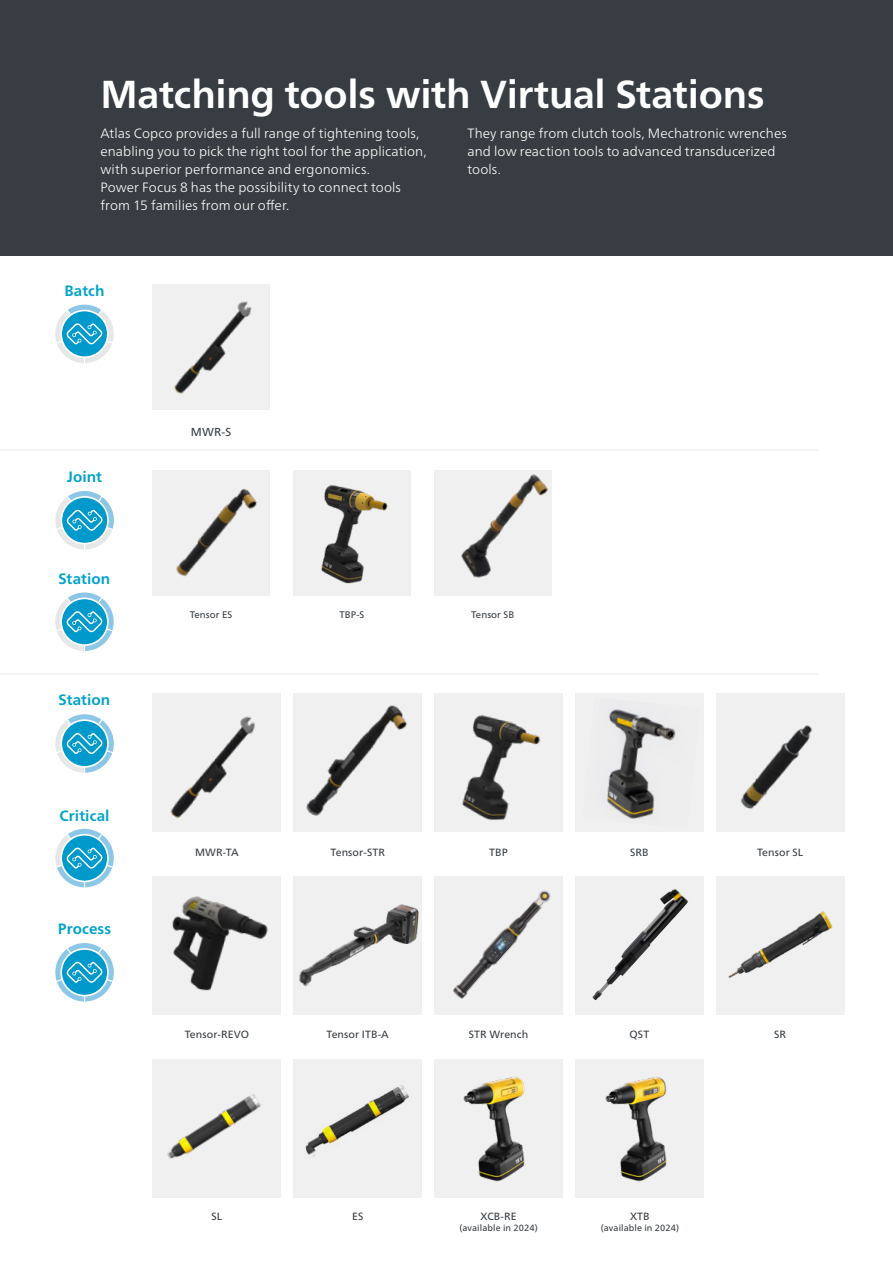
<style>
.page{position:relative;width:893px;height:1263px;background:#fff}
.page>*{position:absolute;margin:0;border:0;box-sizing:border-box;transform-origin:0 0}
.t1{font:700 39px "Neue Frutiger World";letter-spacing:-.01em;color:#fff}
.t2{font:700 15px "Neue Frutiger World";letter-spacing:.005em;color:#00a3c9}
.t3{font:300 13.5px/18px "Neue Frutiger World";letter-spacing:.005em;color:#fff}
.t4{font:11.55px "Neue Frutiger World";color:#373d42}
.t5{font:10.5px "Neue Frutiger World";letter-spacing:.01em;color:#373d42}
.t6{font:9.6px "Neue Frutiger World";letter-spacing:.01em;color:#373d42}
.t7{font:9px "Neue Frutiger World";letter-spacing:.01em;color:#373d42}
</style>
<div class="page">
<div style="left:293px;top:876px;width:129px;height:138px;background:#f0f0f0"></div>
<div style="left:0;top:0;width:893px;height:255px;background:#373d42"></div>
<div style="left:152px;top:284px;width:118px;height:126px;background:#f0f0f0"></div>
<div style="left:152px;top:470px;width:118px;height:126px;background:#f0f0f0"></div>
<div style="left:152px;top:694px;width:129px;height:138px;background:#f0f0f0"></div>
<div style="left:293px;top:694px;width:129px;height:138px;background:#f0f0f0"></div>
<img style="left:299px;top:904px;width:120px;height:83px">
<img style="left:152px;top:1059px;width:151px;height:139px">
<svg style="left:293px;top:1059px;width:129px;height:138px;fill:#f0f0f0"></svg>
<div style="left:293px;top:470px;width:118px;height:126px;background:#f0f0f0"></div>
<div style="left:434px;top:470px;width:117px;height:126px;background:#f0f0f0"></div>
<img style="left:170px;top:716px;width:85px;height:102px">
<img style="left:461px;top:474px;width:87px;height:104px">
<img style="left:321px;top:484px;width:67px;height:100px">
<img style="left:152px;top:876px;width:129px;height:136px">
<img style="left:421px;top:693px;width:142px;height:139px">
<img style="left:297px;top:693px;width:124px;height:123px">
<img style="left:174px;top:301px;width:78px;height:93px">
<img style="left:176px;top:488px;width:81px;height:89px">
<svg style="left:434px;top:876px;width:129px;height:138px;fill:#f0f0f0"></svg>
<svg style="left:575px;top:876px;width:129px;height:138px;fill:#f0f0f0"></svg>
<svg style="left:716px;top:876px;width:129px;height:138px;fill:#f0f0f0"></svg>
<svg style="left:575px;top:694px;width:129px;height:138px;fill:#ededee"></svg>
<svg style="left:716px;top:694px;width:129px;height:138px;fill:#f0f0f0"></svg>
<div style="left:575px;top:1059px;width:129px;height:138px;background:#f0f0f0"></div>
<div style="left:434px;top:1059px;width:129px;height:138px;background:#f0f0f0"></div>
<svg style="left:55px;top:491px;width:59px;height:58px"></svg>
<svg style="left:55px;top:305px;width:59px;height:58px"></svg>
<svg style="left:55px;top:592px;width:59px;height:59px"></svg>
<svg style="left:55px;top:714px;width:59px;height:59px"></svg>
<svg style="left:55px;top:943px;width:59px;height:58px"></svg>
<svg style="left:55px;top:829px;width:59px;height:58px"></svg>
<hr style="left:0;top:450px;width:818px;height:1px;background:#000">
<hr style="left:0;top:673px;width:818px;height:1px;background:#000">
<img style="left:463px;top:1077px;width:62px;height:105px">
<img style="left:605px;top:1077px;width:62px;height:105px">
<h1 class="t1" style="left:100px;top:60px;width:665px">Matching tools with Virtual Stations</h1>
<p class="t3" style="left:467px;top:125px;width:321px">They range from clutch tools, Mechatronic wrenches and low reaction tools to advanced transducerized tools.</p>
<p class="t3" style="left:100px;top:125px;width:328px">Atlas Copco provides a full range of tightening tools, enabling you to pick the right tool for the application, with superior performance and ergonomics.<br>Power Focus 8 has the possibility to connect tools from 15 families from our offer.</p>
<p class="t2" style="left:64px;top:277px;width:42px">Batch</p>
<p class="t2" style="left:67px;top:464px;width:36px">Joint</p>
<p class="t2" style="left:59px;top:565px;width:53px">Station</p>
<p class="t2" style="left:59px;top:687px;width:53px">Station</p>
<p class="t2" style="left:60px;top:802px;width:51px">Critical</p>
<p class="t2" style="left:58px;top:916px;width:55px">Process</p>
<p class="t4" style="left:191px;top:423px;width:42px">MWR-S</p>
<p class="t6" style="left:190px;top:607px;width:44px">Tensor ES</p>
<p class="t6" style="left:339px;top:607px;width:27px">TBP-S</p>
<p class="t6" style="left:471px;top:607px;width:45px">Tensor SB</p>
<p class="t5" style="left:195px;top:844px;width:45px">MWR-TA</p>
<p class="t5" style="left:330px;top:844px;width:56px">Tensor-STR</p>
<p class="t5" style="left:489px;top:844px;width:20px">TBP</p>
<p class="t5" style="left:630px;top:844px;width:20px">SRB</p>
<p class="t5" style="left:757px;top:844px;width:48px">Tensor SL</p>
<p class="t5" style="left:185px;top:1026px;width:66px">Tensor-REVO</p>
<p class="t5" style="left:326px;top:1026px;width:64px">Tensor ITB-A</p>
<p class="t5" style="left:469px;top:1026px;width:61px">STR Wrench</p>
<p class="t5" style="left:630px;top:1026px;width:21px">QST</p>
<p class="t5" style="left:774px;top:1026px;width:13px">SR</p>
<p class="t5" style="left:212px;top:1208px;width:12px">SL</p>
<p class="t5" style="left:352px;top:1208px;width:13px">ES</p>
<p class="t5" style="left:480px;top:1208px;width:38px">XCB-RE</p>
<p class="t7" style="left:459px;top:1221px;width:80px">(available in 2024)</p>
<p class="t5" style="left:630px;top:1208px;width:21px">XTB</p>
<p class="t7" style="left:601px;top:1221px;width:80px">(available in 2024)</p>
</div>
